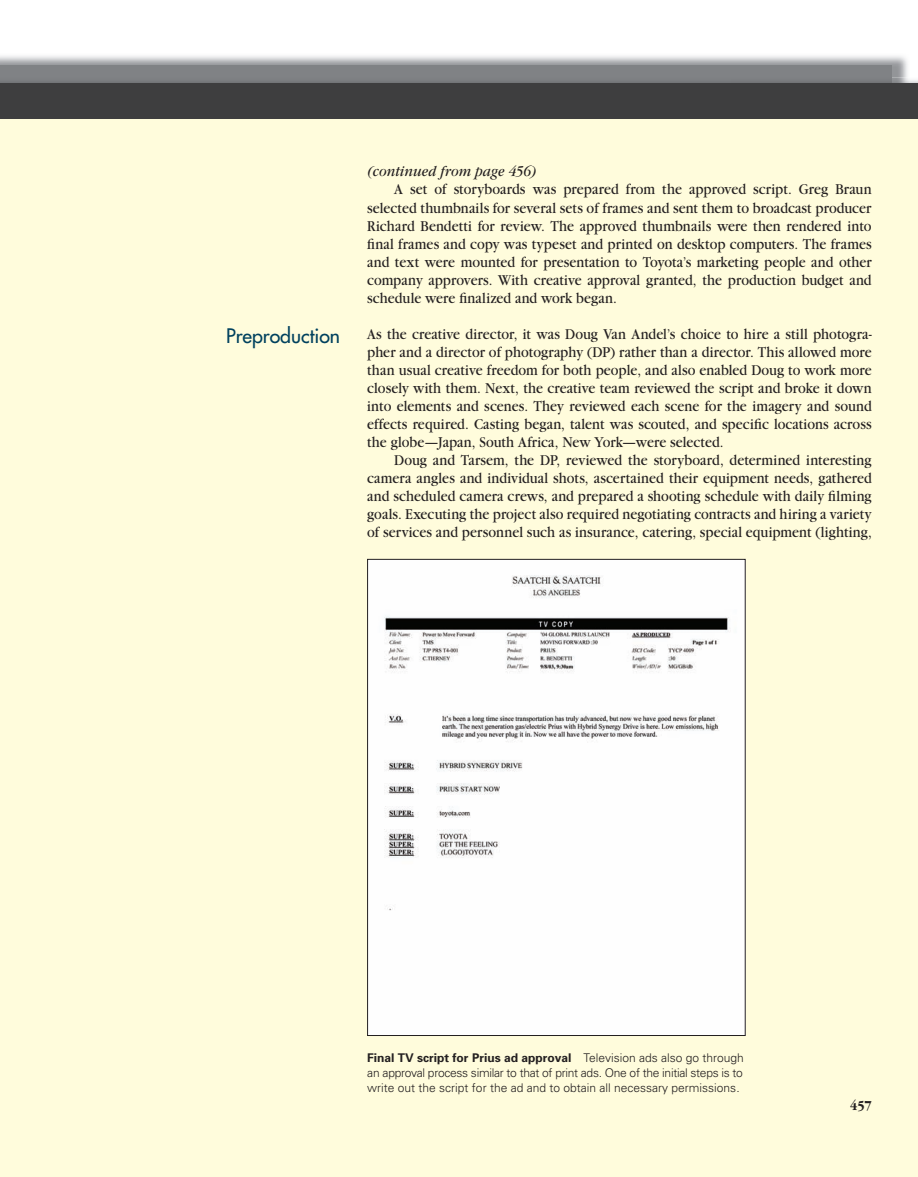
<style>
.page{position:relative;width:918px;height:1177px;background:#fff}
.page>*{position:absolute;margin:0;border:0;box-sizing:border-box;transform-origin:0 0}
.t1{font:19.5px "Futura";color:#00415e}
.t2{font:15.75px/18px "Garamond";color:#231f20;text-align:justify;scale:.9 1}
.t3{font:italic 15.75px "Garamond";color:#231f20;scale:.9 1}
.t4{font:700 14.25px "Garamond";color:#231f20;scale:.9 1}
.t5{font:300 12px/15px "Univers";color:#231f20;text-align:justify}
.s1{font-weight:700}
</style>
<div class="page">
<img style="left:0;top:56px;width:908px;height:21px">
<div style="left:0;top:83px;width:917px;height:1093px;background:#3e3e3f"></div>
<div style="left:0;top:119px;width:917px;height:1057px;background:#fffcdc"></div>
<img style="left:369px;top:561px;width:374px;height:472px">
<p class="t3" style="left:367px;top:166px;width:189px">(continued from page 456)</p>
<p class="t2" style="left:367px;top:182px;width:562px;text-indent:27px">A set of storyboards was prepared from the approved script. Greg Braun selected thumbnails for several sets of frames and sent them to broadcast producer Richard Bendetti for review. The approved thumbnails were then rendered into final frames and copy was typeset and printed on desktop computers. The frames and text were mounted for presentation to Toyota’s marketing people and other company approvers. With creative approval granted, the production budget and schedule were finalized and work began.</p>
<p class="t1" style="left:226px;top:326px;width:116px">Preproduction</p>
<p class="t2" style="left:367px;top:326px;width:562px">As the creative director, it was Doug Van Andel’s choice to hire a still photogra&shy;pher and a director of photography (DP) rather than a director. This allowed more than usual creative freedom for both people, and also enabled Doug to work more closely with them. Next, the creative team reviewed the script and broke it down into elements and scenes. They reviewed each scene for the imagery and sound effects required. Casting began, talent was scouted, and specific locations across the globe—Japan, South Africa, New York—were selected.</p>
<p class="t2" style="left:367px;top:452px;width:562px;text-indent:27px">Doug and Tarsem, the DP, reviewed the storyboard, determined interesting camera angles and individual shots, ascertained their equipment needs, gathered and scheduled camera crews, and prepared a shooting schedule with daily filming goals. Executing the project also required negotiating contracts and hiring a variety of services and personnel such as insurance, catering, special equipment (lighting,</p>
<p class="t5" style="left:367px;top:1051px;width:378px"><span class="s1">Final TV script for Prius ad approval</span> Television ads also go through an approval process similar to that of print ads. One of the initial steps is to write out the script for the ad and to obtain all necessary permissions.</p>
<p class="t4" style="left:849px;top:1100px;width:25px">457</p>
</div>
